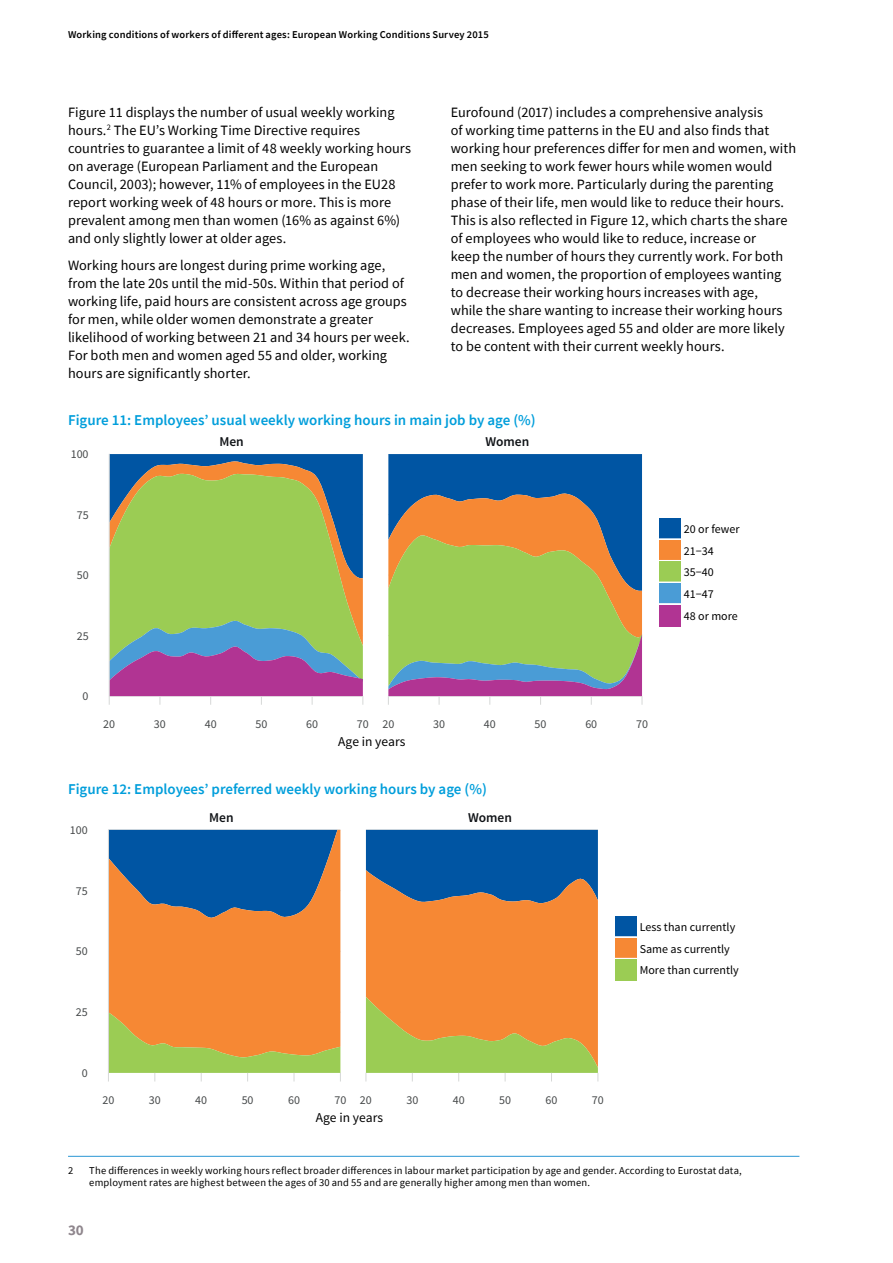
<style>
.page{position:relative;width:893px;height:1263px;background:#fff}
.page>*{position:absolute;margin:0;border:0;box-sizing:border-box;transform-origin:0 0}
.EF_Figure_Table_titl{font:600 15px "Source Sans Pro";color:#009edb}
.t1{font:700 15px "Source Sans Pro";color:#8f868d}
.EF_Body_9_3pt{font:14.25px/18px "Source Sans Pro";letter-spacing:.005em;color:#000}
.t2{font:13.5px "Source Sans Pro";color:#000}
.t3{font:600 13.5px "Source Sans Pro";color:#0f1216}
.t4{font:12px/21.6px "Source Sans Pro";color:#000}
.t5{font:12px "Source Sans Pro";color:#46494a}
.t6{font:10.5px/12.8px "Source Sans Pro";letter-spacing:.015em;color:#000}
.t7{font:600 10.5px "Source Sans Pro";letter-spacing:.015em;color:#000}
</style>
<div class="page">
<hr style="left:68px;top:1156px;width:731px;height:1px;background:#2a97d4">
<svg style="left:110px;top:454px;width:253px;height:7px;background:#0256a3"></svg>
<svg style="left:110px;top:461px;width:253px;height:13px;background:#706d71"></svg>
<svg style="left:110px;top:474px;width:253px;height:147px;background:#92bb59"></svg>
<svg style="left:109px;top:621px;width:254px;height:84px;background:#9984a3"></svg>
<svg style="left:388px;top:454px;width:254px;height:251px;background:#899871"></svg>
<hr style="left:109px;top:454px;width:1px;height:242px;background:#d6d8d7">
<div style="left:659px;top:518px;width:22px;height:22px;background:#0055a3"></div>
<div style="left:657px;top:538px;width:25px;height:25px;border:3px solid #fff"></div>
<div style="left:659px;top:540px;width:22px;height:21px;background:#f68834"></div>
<div style="left:657px;top:560px;width:25px;height:25px;border:3px solid #fff"></div>
<div style="left:659px;top:561px;width:22px;height:22px;background:#9bcc54"></div>
<div style="left:657px;top:581px;width:25px;height:25px;border:3px solid #fff"></div>
<div style="left:659px;top:583px;width:22px;height:22px;background:#4a9cd6"></div>
<div style="left:657px;top:603px;width:25px;height:25px;border:3px solid #fff"></div>
<div style="left:659px;top:605px;width:22px;height:21px;background:#b13493"></div>
<svg style="left:109px;top:830px;width:231px;height:182px;background:#98745e"></svg>
<div style="left:366px;top:830px;width:232px;height:40px;background:#0055a3"></div>
<svg style="left:366px;top:870px;width:232px;height:127px;background:#c87e49"></svg>
<svg style="left:108px;top:1012px;width:233px;height:69px;background:#d4af58"></svg>
<svg style="left:365px;top:997px;width:233px;height:84px;background:#ceb156"></svg>
<hr style="left:108px;top:830px;width:1px;height:243px;background:#d6d8d7">
<div style="left:613px;top:915px;width:25px;height:24px;border:3px solid #fff"></div>
<div style="left:615px;top:916px;width:21px;height:22px;background:#0055a3"></div>
<div style="left:613px;top:936px;width:25px;height:25px;border:3px solid #fff"></div>
<div style="left:615px;top:938px;width:21px;height:21px;background:#f68834"></div>
<div style="left:613px;top:958px;width:25px;height:25px;border:3px solid #fff"></div>
<div style="left:615px;top:959px;width:21px;height:22px;background:#9bcc54"></div>
<p class="t7" style="left:68px;top:28px;width:422px">Working conditions of workers of different ages: European Working Conditions Survey 2015</p>
<p class="EF_Body_9_3pt" style="left:68px;top:103px;width:345px">Figure 11 displays the number of usual weekly working hours.<sup>2</sup> The EU’s Working Time Directive requires countries to guarantee a limit of 48 weekly working hours on average (European Parliament and the European Council, 2003); however, 11% of employees in the EU28 report working week of 48 hours or more. This is more prevalent among men than women (16% as against 6%) and only slightly lower at older ages.</p>
<p class="EF_Body_9_3pt" style="left:68px;top:256px;width:343px">Working hours are longest during prime working age, from the late 20s until the mid-50s. Within that period of working life, paid hours are consistent across age groups for men, while older women demonstrate a greater likelihood of working between 21 and 34 hours per week.<br>For both men and women aged 55 and older, working hours are significantly shorter.</p>
<p class="EF_Body_9_3pt" style="left:451px;top:103px;width:347px">Eurofound (2017) includes a comprehensive analysis<br>of working time patterns in the EU and also finds that working hour preferences differ for men and women, with men seeking to work fewer hours while women would prefer to work more. Particularly during the parenting phase of their life, men would like to reduce their hours.<br>This is also reflected in Figure 12, which charts the share of employees who would like to reduce, increase or<br>keep the number of hours they currently work. For both men and women, the proportion of employees wanting to decrease their working hours increases with age,<br>while the share wanting to increase their working hours decreases. Employees aged 55 and older are more likely to be content with their current weekly hours.</p>
<p class="EF_Figure_Table_titl" style="left:68px;top:410px;width:469px">Figure 11: Employees’ usual weekly working hours in main job by age (%)</p>
<p class="t3" style="left:219px;top:433px;width:26px">Men</p>
<p class="t3" style="left:485px;top:433px;width:45px">Women</p>
<p class="t5" style="left:71px;top:447px;width:19px">100</p>
<p class="t5" style="left:77px;top:507px;width:13px">75</p>
<p class="t5" style="left:77px;top:568px;width:13px">50</p>
<p class="t5" style="left:77px;top:628px;width:13px">25</p>
<p class="t5" style="left:83px;top:689px;width:7px">0</p>
<p class="t5" style="left:103px;top:716px;width:13px">20</p>
<p class="t5" style="left:154px;top:716px;width:13px">30</p>
<p class="t5" style="left:205px;top:716px;width:13px">40</p>
<p class="t5" style="left:255px;top:716px;width:13px">50</p>
<p class="t5" style="left:306px;top:716px;width:13px">60</p>
<p class="t5" style="left:357px;top:716px;width:39px">70 20</p>
<p class="t5" style="left:433px;top:716px;width:13px">30</p>
<p class="t5" style="left:484px;top:716px;width:13px">40</p>
<p class="t5" style="left:535px;top:716px;width:13px">50</p>
<p class="t5" style="left:585px;top:716px;width:13px">60</p>
<p class="t5" style="left:636px;top:716px;width:13px">70</p>
<p class="t2" style="left:338px;top:733px;width:69px">Age in years</p>
<p class="EF_Figure_Table_titl" style="left:68px;top:779px;width:420px">Figure 12: Employees’ preferred weekly working hours by age (%)</p>
<p class="t3" style="left:209px;top:809px;width:26px">Men</p>
<p class="t3" style="left:468px;top:809px;width:45px">Women</p>
<p class="t5" style="left:70px;top:822px;width:19px">100</p>
<p class="t5" style="left:76px;top:883px;width:13px">75</p>
<p class="t4" style="left:684px;top:518px;width:57px">20 or fewer<br>21−34<br>35−40<br>41−47<br>48 or more</p>
<p class="t5" style="left:76px;top:944px;width:13px">50</p>
<p class="t5" style="left:76px;top:1004px;width:13px">25</p>
<p class="t5" style="left:82px;top:1065px;width:7px">0</p>
<p class="t5" style="left:102px;top:1093px;width:13px">20</p>
<p class="t5" style="left:149px;top:1093px;width:13px">30</p>
<p class="t5" style="left:195px;top:1093px;width:13px">40</p>
<p class="t5" style="left:242px;top:1093px;width:13px">50</p>
<p class="t5" style="left:288px;top:1093px;width:13px">60</p>
<p class="t5" style="left:334px;top:1093px;width:39px">70 20</p>
<p class="t5" style="left:406px;top:1093px;width:13px">30</p>
<p class="t5" style="left:453px;top:1093px;width:13px">40</p>
<p class="t5" style="left:499px;top:1093px;width:13px">50</p>
<p class="t5" style="left:546px;top:1093px;width:13px">60</p>
<p class="t5" style="left:592px;top:1093px;width:13px">70</p>
<p class="t2" style="left:316px;top:1109px;width:69px">Age in years</p>
<p class="t4" style="left:640px;top:916px;width:100px">Less than currently<br>Same as currently<br>More than currently</p>
<p class="t6" style="left:68px;top:1164px;width:7px">2</p>
<p class="t6" style="left:89px;top:1164px;width:654px">The differences in weekly working hours reflect broader differences in labour market participation by age and gender. According to Eurostat data, employment rates are highest between the ages of 30 and 55 and are generally higher among men than women.</p>
<p class="t1" style="left:68px;top:1219px;width:17px">30</p>
</div>
